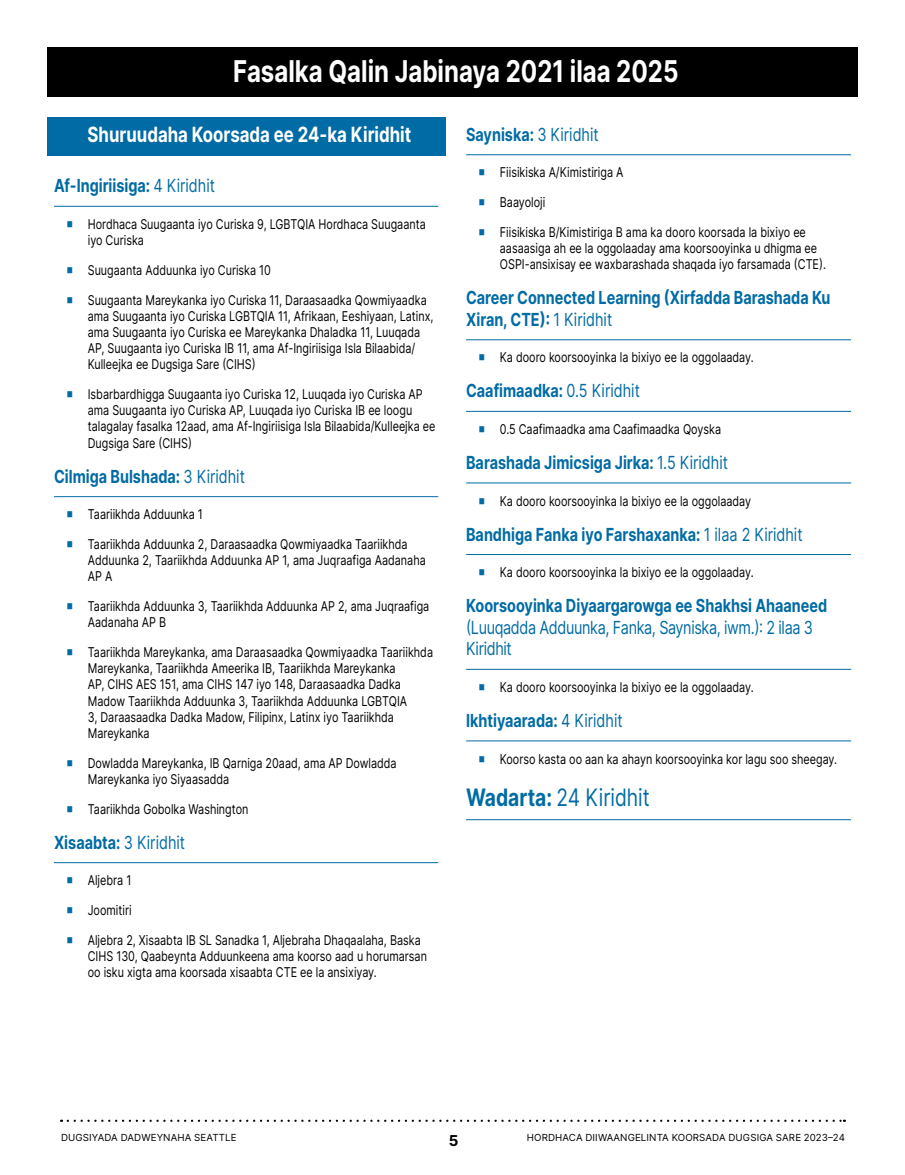
<style>
.page{position:relative;width:905px;height:1175px;background:#fff}
.page>*{position:absolute;margin:0;border:0;box-sizing:border-box;transform-origin:0 0}
.H2_-_Black_Backgroun{font:700 30px "Inter";color:#fff;scale:.8 1}
.t1{font:24px "Inter";color:#006ba4;scale:.8 1}
.t2{font:700 21px "Inter";color:#fff;scale:.8 1}
.t3{font:700 18px/21.6px "Inter";color:#006ba4;scale:.8 1}
.t4{font:18px/21.6px "Inter";letter-spacing:-.025em;color:#006ba4;scale:.8 1}
.t5{font:700 15px "Inter";color:#000}
.t6{font:13.5px/16.2px "Inter";color:#000;scale:.8 1}
.t7{font:9.75px "Inter";letter-spacing:.01em;color:#000}
.s1{font-weight:400}
.s2{font-weight:700}
</style>
<div class="page">
<svg style="left:68px;top:1119px;width:776px;height:2px"></svg>
<div style="left:47px;top:47px;width:810px;height:50px;background:#000"></div>
<div style="left:47px;top:117px;width:399px;height:39px;background:#006ba4"></div>
<hr style="left:54px;top:206px;width:384px;height:1px;background:#006ba4">
<hr style="left:54px;top:496px;width:384px;height:1px;background:#006ba4">
<hr style="left:54px;top:862px;width:384px;height:1px;background:#006ba4">
<hr style="left:466px;top:154px;width:385px;height:1px;background:#006ba4">
<hr style="left:466px;top:339px;width:385px;height:1px;background:#006ba4">
<hr style="left:466px;top:411px;width:385px;height:1px;background:#006ba4">
<hr style="left:466px;top:482px;width:385px;height:1px;background:#006ba4">
<hr style="left:466px;top:554px;width:385px;height:1px;background:#006ba4">
<hr style="left:466px;top:669px;width:385px;height:1px;background:#006ba4">
<hr style="left:466px;top:740px;width:385px;height:1px;background:#006ba4">
<hr style="left:466px;top:819px;width:385px;height:1px;background:#006ba4">
<h2 class="H2_-_Black_Backgroun" style="left:233px;top:49px;width:558px">Fasalka Qalin Jabinaya 2021 ilaa 2025</h2>
<h2 class="t2" style="left:88px;top:119px;width:406px">Shuruudaha Koorsada ee 24-ka Kiridhit</h2>
<h3 class="t3" style="left:54px;top:175px;width:203px">Af-Ingiriisiga: <span class="s1">4 Kiridhit</span></h3>
<p class="t6" style="left:88px;top:215px;width:424px">Hordhaca Suugaanta iyo Curiska 9, LGBTQIA Hordhaca Suugaanta iyo Curiska</p>
<p class="t6" style="left:88px;top:261px;width:230px">Suugaanta Adduunka iyo Curiska 10</p>
<p class="t6" style="left:88px;top:291px;width:433px">Suugaanta Mareykanka iyo Curiska 11, Daraasaadka Qowmiyaadka ama Suugaanta iyo Curiska LGBTQIA 11, Afrikaan, Eeshiyaan, Latinx, ama Suugaanta iyo Curiska ee Mareykanka Dhaladka 11, Luuqada AP, Suugaanta iyo Curiska IB 11, ama Af-Ingiriisiga Isla Bilaabida/ Kulleejka ee Dugsiga Sare (CIHS)</p>
<p class="t6" style="left:88px;top:386px;width:436px">Isbarbardhigga Suugaanta iyo Curiska 12, Luuqada iyo Curiska AP ama Suugaanta iyo Curiska AP, Luuqada iyo Curiska IB ee loogu talagalay fasalka 12aad, ama Af-Ingiriisiga Isla Bilaabida/Kulleejka ee Dugsiga Sare (CIHS)</p>
<h3 class="t3" style="left:54px;top:465px;width:240px">Cilmiga Bulshada: <span class="s1">3 Kiridhit</span></h3>
<p class="t6" style="left:88px;top:506px;width:145px">Taariikhda Adduunka 1</p>
<p class="t6" style="left:88px;top:535px;width:424px">Taariikhda Adduunka 2, Daraasaadka Qowmiyaadka Taariikhda<br>Adduunka 2, Taariikhda Adduunka AP 1, ama Juqraafiga Aadanaha<br>AP A</p>
<p class="t6" style="left:88px;top:598px;width:428px">Taariikhda Adduunka 3, Taariikhda Adduunka AP 2, ama Juqraafiga<br>Aadanaha AP B</p>
<p class="t6" style="left:88px;top:643px;width:433px">Taariikhda Mareykanka, ama Daraasaadka Qowmiyaadka Taariikhda Mareykanka, Taariikhda Ameerika IB, Taariikhda Mareykanka<br>AP, CIHS AES 151, ama CIHS 147 iyo 148, Daraasaadka Dadka Madow Taariikhda Adduunka 3, Taariikhda Adduunka LGBTQIA<br>3, Daraasaadka Dadka Madow, Filipinx, Latinx iyo Taariikhda Mareykanka</p>
<p class="t6" style="left:88px;top:754px;width:387px">Dowladda Mareykanka, IB Qarniga 20aad, ama AP Dowladda<br>Mareykanka iyo Siyaasadda</p>
<p class="t6" style="left:88px;top:800px;width:202px">Taariikhda Gobolka Washington</p>
<h3 class="t3" style="left:54px;top:831px;width:165px">Xisaabta: <span class="s1">3 Kiridhit</span></h3>
<p class="t6" style="left:88px;top:872px;width:56px">Aljebra 1</p>
<p class="t6" style="left:88px;top:901px;width:56px">Joomitiri</p>
<p class="t6" style="left:88px;top:931px;width:425px">Aljebra 2, Xisaabta IB SL Sanadka 1, Aljebraha Dhaqaalaha, Baska<br>CIHS 130, Qaabeynta Adduunkeena ama koorso aad u horumarsan oo isku xigta ama koorsada xisaabta CTE ee la ansixiyay.</p>
<h3 class="t3" style="left:466px;top:123px;width:167px">Sayniska: <span class="s1">3 Kiridhit</span></h3>
<p class="t6" style="left:500px;top:164px;width:156px">Fiisikiska A/Kimistiriga A</p>
<p class="t6" style="left:500px;top:194px;width:58px">Baayoloji</p>
<p class="t6" style="left:500px;top:223px;width:409px">Fiisikiska B/Kimistiriga B ama ka dooro koorsada la bixiyo ee aasaasiga ah ee la oggolaaday ama koorsooyinka u dhigma ee<br>OSPI-ansixisay ee waxbarashada shaqada iyo farsamada (CTE).</p>
<h3 class="t3" style="left:466px;top:286px;width:457px">Career Connected Learning (Xirfadda Barashada Ku<br>Xiran, CTE): <span class="s1">1 Kiridhit</span></h3>
<p class="t6" style="left:500px;top:349px;width:319px">Ka dooro koorsooyinka la bixiyo ee la oggolaaday.</p>
<h3 class="t3" style="left:466px;top:380px;width:219px">Caafimaadka: <span class="s1">0.5 Kiridhit</span></h3>
<p class="t6" style="left:500px;top:420px;width:278px">0.5 Caafimaadka ama Caafimaadka Qoyska</p>
<h3 class="t3" style="left:466px;top:451px;width:329px">Barashada Jimicsiga Jirka: <span class="s1">1.5 Kiridhit</span></h3>
<p class="t6" style="left:500px;top:492px;width:315px">Ka dooro koorsooyinka la bixiyo ee la oggolaaday</p>
<h3 class="t3" style="left:466px;top:523px;width:422px">Bandhiga Fanka iyo Farshaxanka: <span class="s1">1 ilaa 2 Kiridhit</span></h3>
<p class="t6" style="left:500px;top:564px;width:319px">Ka dooro koorsooyinka la bixiyo ee la oggolaaday.</p>
<h3 class="t4" style="left:466px;top:594px;width:453px"><span class="s2">Koorsooyinka Diyaargarowga ee Shakhsi Ahaaneed </span>(Luuqadda Adduunka, Fanka, Sayniska, iwm.): 2 ilaa 3<br>Kiridhit</h3>
<p class="t6" style="left:500px;top:678px;width:319px">Ka dooro koorsooyinka la bixiyo ee la oggolaaday.</p>
<h3 class="t3" style="left:466px;top:709px;width:197px">Ikhtiyaarada: <span class="s1">4 Kiridhit</span></h3>
<p class="t6" style="left:500px;top:750px;width:423px">Koorso kasta oo aan ka ahayn koorsooyinka kor lagu soo sheegay.</p>
<h3 class="t1" style="left:466px;top:779px;width:231px"><span class="s2">Wadarta:</span> 24 Kiridhit</h3>
<p class="t7" style="left:61px;top:1130px;width:177px">DUGSIYADA DADWEYNAHA SEATTLE</p>
<p class="t7" style="left:527px;top:1130px;width:319px">HORDHACA DIIWAANGELINTA KOORSADA DUGSIGA SARE 2023–24</p>
<p class="t5" style="left:449px;top:1129px;width:11px">5</p>
</div>
